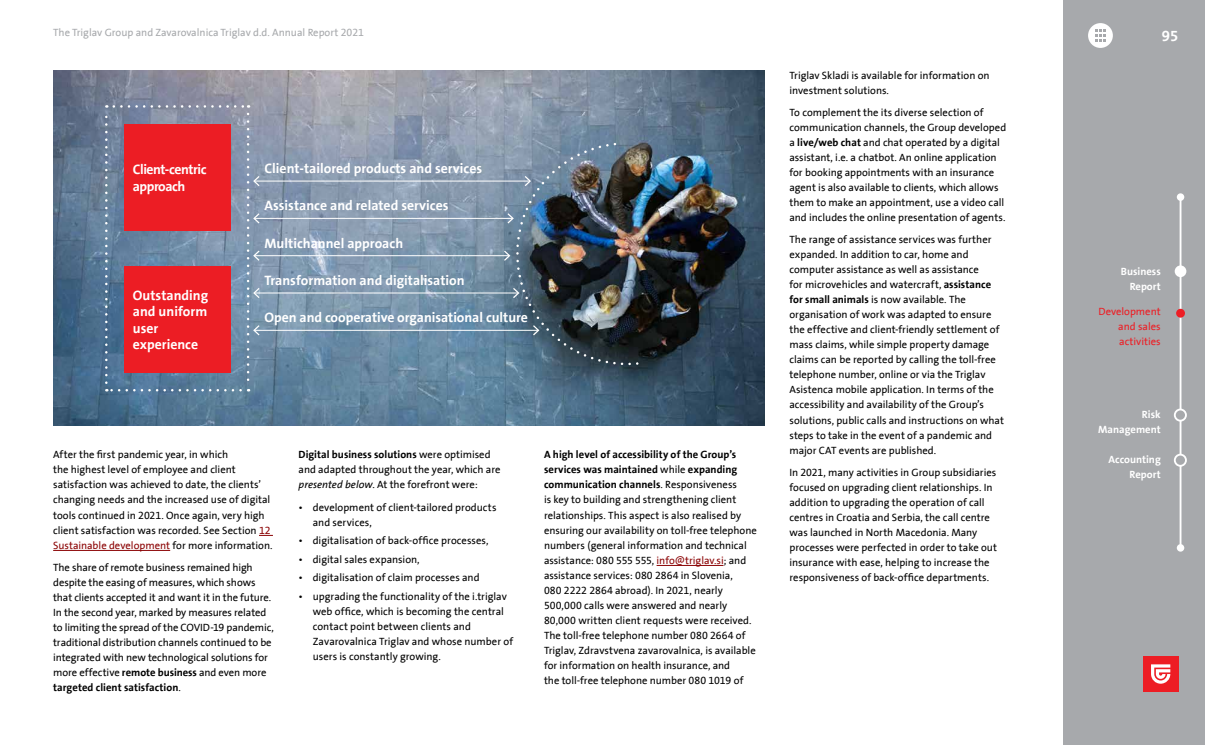
<style>
.page{position:relative;width:1205px;height:745px;background:#fff}
.page>*{position:absolute;margin:0;border:0;box-sizing:border-box;transform-origin:0 0}
.t1{font:700 15px "Triglav The Sans";color:#fff}
.t2{font:700 13.75px/16.5px "Triglav The Sans";color:#fff}
.t3{font:700 13.75px/16.5px "Triglav The Sans";letter-spacing:-.035em;color:#fff}
.t4{font:10.62px/15px "Triglav The Sans";letter-spacing:-.005em;color:#000}
.t5{font:10.62px "Triglav The Sans";color:#a7a9ac}
.t6{font:700 10.62px/15px "Triglav The Sans";color:#fff;text-align:right}
.t7{font:10.62px/15px "Triglav The Sans";color:#ed1d24;text-align:justify}
.s1{color:#8b0304}
.s2{font-weight:700}
.s3{font-style:italic}
</style>
<div class="page">
<div style="left:1063px;top:0;width:142px;height:744px;background:#a7a9ac"></div>
<div style="left:1088px;top:23px;width:25px;height:25px;background:#fff;border-radius:50%"></div>
<svg style="left:1095px;top:30px;width:11px;height:11px"></svg>
<div style="left:1143px;top:656px;width:35px;height:35px;background:#ed1d24"></div>
<svg style="left:1151px;top:664px;width:19px;height:19px"></svg>
<img style="left:53px;top:71px;width:711px;height:354px">
<svg style="left:106px;top:389px;width:135px;height:2px"></svg>
<svg style="left:105px;top:105px;width:3px;height:277px"></svg>
<svg style="left:114px;top:105px;width:135px;height:3px"></svg>
<hr style="left:254px;top:181px;width:276px;height:1px;background:#fff">
<hr style="left:254px;top:218px;width:258px;height:1px;background:#fff">
<hr style="left:254px;top:255px;width:255px;height:1px;background:#fff">
<hr style="left:254px;top:292px;width:264px;height:1px;background:#fff">
<hr style="left:254px;top:330px;width:284px;height:1px;background:#fff">
<svg style="left:247px;top:114px;width:12px;height:277px"></svg>
<img style="left:504px;top:141px;width:136px;height:227px">
<div style="left:124px;top:266px;width:106px;height:106px;background:#ec1d24"></div>
<div style="left:124px;top:124px;width:106px;height:106px;background:#ec1d24"></div>
<svg style="left:259px;top:534px;width:14px;height:1px"></svg>
<hr style="left:53px;top:549px;width:117px;height:1px;background:#8b0304">
<hr style="left:1179px;top:197px;width:2px;height:350px;background:#fff">
<div style="left:1177px;top:193px;width:7px;height:8px;background:#fff;border-radius:50%"></div>
<div style="left:1177px;top:543px;width:7px;height:8px;background:#fff;border-radius:50%"></div>
<div style="left:1175px;top:454px;width:11px;height:11px;background:#a7a9ac;border-radius:50%"></div>
<div style="left:1174px;top:453px;width:13px;height:13px;border:2px solid #fff;border-radius:50%"></div>
<div style="left:1175px;top:409px;width:11px;height:11px;background:#a7a9ac;border-radius:50%"></div>
<div style="left:1174px;top:408px;width:13px;height:13px;border:2px solid #fff;border-radius:50%"></div>
<div style="left:1176px;top:308px;width:9px;height:9px;background:#ed1d24;border-radius:50%"></div>
<div style="left:1174px;top:265px;width:12px;height:12px;background:#fff;border-radius:50%"></div>
<hr style="left:656px;top:564px;width:67px;height:1px;background:#8b0304">
<p class="t5" style="left:53px;top:27px;width:312px">The Triglav Group and Zavarovalnica Triglav d.d. Annual Report 2021</p>
<p class="t3" style="left:133px;top:161px;width:75px">Client-centric approach</p>
<p class="t2" style="left:133px;top:286px;width:77px">Outstanding and uniform user experience</p>
<p class="t2" style="left:264px;top:160px;width:219px">Client-tailored products and services</p>
<p class="t2" style="left:264px;top:197px;width:185px">Assistance and related services</p>
<p class="t2" style="left:264px;top:235px;width:140px">Multichannel approach</p>
<p class="t2" style="left:264px;top:272px;width:202px">Transformation and digitalisation</p>
<p class="t2" style="left:264px;top:309px;width:265px">Open and cooperative organisational culture</p>
<p class="t4" style="left:53px;top:447px;width:221px">After the first pandemic year, in which<br>the highest level of employee and client satisfaction was achieved to date, the clients’ changing needs and the increased use of digital tools continued in 2021. Once again, very high client satisfaction was recorded. See Section <span class="s1">12<br>Sustainable development</span> for more information.</p>
<p class="t4" style="left:53px;top:559px;width:222px">The share of remote business remained high despite the easing of measures, which shows that clients accepted it and want it in the future.<br>In the second year, marked by measures related to limiting the spread of the COVID-19 pandemic, traditional distribution channels continued to be integrated with new technological solutions for more effective <span class="s2">remote business</span> and even more <span class="s2">targeted client satisfaction</span>.</p>
<p class="t4" style="left:299px;top:447px;width:203px"><span class="s2">Digital business solutions</span> were optimised and adapted throughout the year, which are <span class="s3">presented below</span>. At the forefront were:</p>
<p class="t4" style="left:313px;top:499px;width:185px;text-indent:-14px">• development of client-tailored products and services,</p>
<p class="t4" style="left:299px;top:533px;width:191px">• digitalisation of back-office processes,</p>
<p class="t4" style="left:299px;top:551px;width:123px">• digital sales expansion,</p>
<p class="t4" style="left:299px;top:570px;width:183px">• digitalisation of claim processes and</p>
<p class="t4" style="left:313px;top:588px;width:202px;text-indent:-14px">• upgrading the functionality of the i.triglav web office, which is becoming the central contact point between clients and Zavarovalnica Triglav and whose number of users is constantly growing.</p>
<p class="t4" style="left:544px;top:447px;width:214px"><span class="s2">A high level of accessibility of the Group’s services was maintained</span> while <span class="s2">expanding communication channels</span>. Responsiveness<br>is key to building and strengthening client relationships. This aspect is also realised by ensuring our availability on toll-free telephone numbers (general information and technical assistance: 080 555 555, <span class="s1">info@triglav.si</span>; and assistance services: 080 2864 in Slovenia,<br>080 2222 2864 abroad). In 2021, nearly 500,000 calls were answered and nearly 80,000 written client requests were received.<br>The toll-free telephone number 080 2664 of Triglav, Zdravstvena zavarovalnica, is available for information on health insurance, and<br>the toll-free telephone number 080 1019 of</p>
<p class="t4" style="left:789px;top:68px;width:202px">Triglav Skladi is available for information on investment solutions.</p>
<p class="t4" style="left:789px;top:105px;width:218px">To complement the its diverse selection of communication channels, the Group developed a <span class="s2">live/web chat</span> and chat operated by a digital assistant, i.e. a chatbot. An online application for booking appointments with an insurance agent is also available to clients, which allows them to make an appointment, use a video call and includes the online presentation of agents.</p>
<p class="t4" style="left:789px;top:232px;width:216px">The range of assistance services was further expanded. In addition to car, home and computer assistance as well as assistance<br>for microvehicles and watercraft, <span class="s2">assistance for small animals</span> is now available. The organisation of work was adapted to ensure the effective and client-friendly settlement of mass claims, while simple property damage claims can be reported by calling the toll-free telephone number, online or via the Triglav Asistenca mobile application. In terms of the accessibility and availability of the Group’s solutions, public calls and instructions on what steps to take in the event of a pandemic and major CAT events are published.</p>
<p class="t4" style="left:789px;top:464px;width:209px">In 2021, many activities in Group subsidiaries focused on upgrading client relationships. In addition to upgrading the operation of call centres in Croatia and Serbia, the call centre was launched in North Macedonia. Many processes were perfected in order to take out insurance with ease, helping to increase the responsiveness of back-office departments.</p>
<h1 class="t1" style="left:1162px;top:27px;width:18px">95</h1>
<p class="t6" style="left:1121px;top:263px;width:41px">Business<br>Report</p>
<p class="t7" style="left:1118px;top:304px;width:44px;text-indent:-20px">Development and sales activities</p>
<p class="t6" style="left:1098px;top:407px;width:64px">Risk<br>Management</p>
<p class="t6" style="left:1108px;top:452px;width:54px">Accounting<br>Report</p>
</div>
